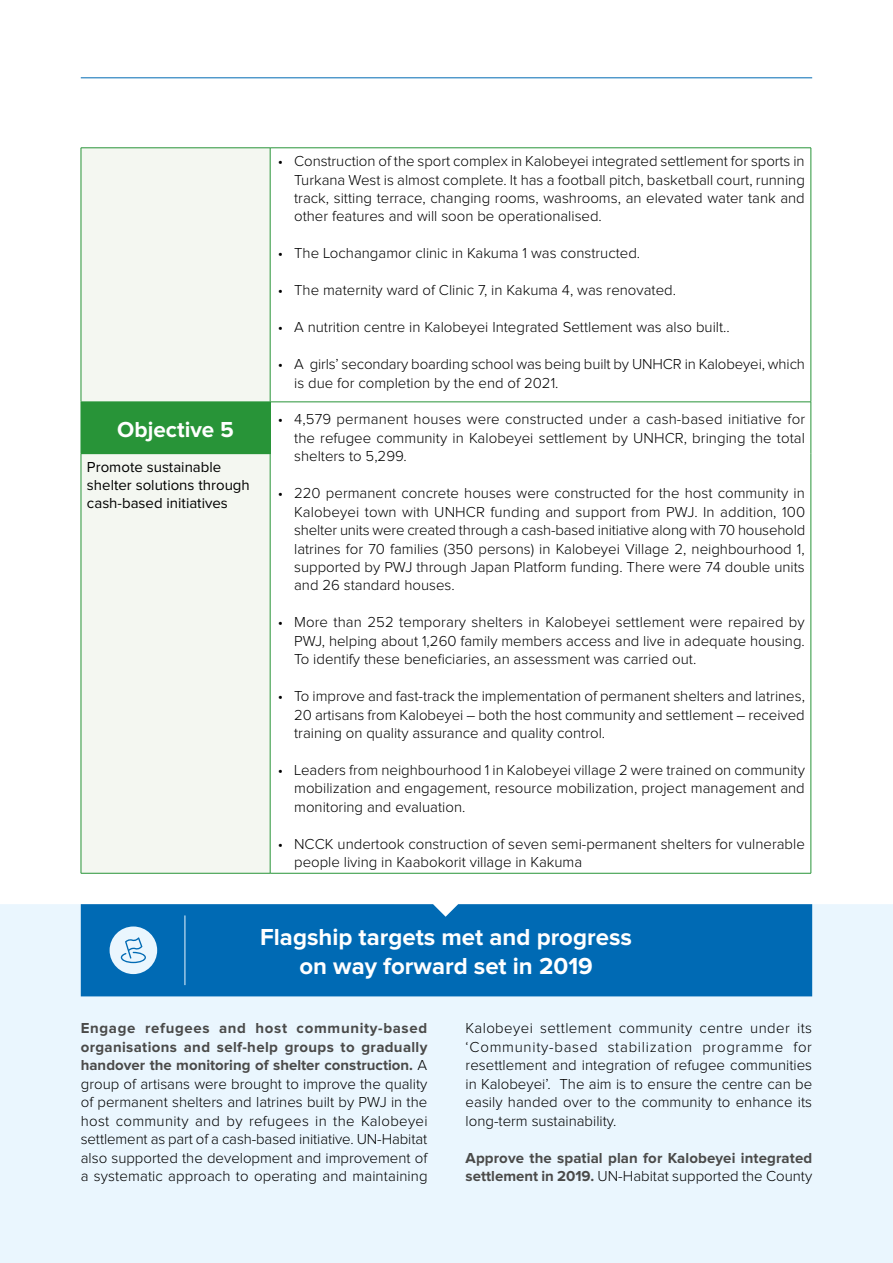
<style>
.page{position:relative;width:893px;height:1263px;background:#fff}
.page>*{position:absolute;margin:0;border:0;box-sizing:border-box;transform-origin:0 0}
.t1{font:700 24px/28.8px "Proxima Nova";color:#fff;text-align:center}
.t2{font:700 22.5px "Proxima Nova";color:#fff}
.t3{font:300 15px/18.5px "Proxima Nova";color:#000;text-align:justify}
.t4{font:700 15px/18.5px "Proxima Nova";letter-spacing:.01em;color:#4a4a49}
.t5{font:15px/18px "Proxima Nova";color:#000}
.s1{font-weight:700;color:#4a4a49}
.s2{font-weight:300;color:#000}
</style>
<div class="page">
<hr style="left:81px;top:78px;width:731px;height:1px;background:#006ab4">
<div style="left:0;top:904px;width:893px;height:359px;background:#eaf6fe"></div>
<div style="left:81px;top:904px;width:731px;height:92px;background:#006ab4"></div>
<hr style="left:185px;top:915px;width:1px;height:70px;background:#eaf6fe">
<div style="left:110px;top:926px;width:47px;height:48px;background:#eaf6fe;border-radius:50%"></div>
<svg style="left:121px;top:937px;width:25px;height:26px"></svg>
<div style="left:82px;top:149px;width:188px;height:724px;background:#f4f7f1"></div>
<div style="left:81px;top:402px;width:189px;height:52px;background:#289438"></div>
<hr style="left:270px;top:148px;width:541px;height:1px;background:#289438">
<hr style="left:811px;top:148px;width:1px;height:254px;background:#289438">
<hr style="left:270px;top:402px;width:541px;height:1px;background:#289438">
<hr style="left:270px;top:402px;width:1px;height:51px;background:#289438">
<hr style="left:811px;top:402px;width:1px;height:52px;background:#289438">
<hr style="left:811px;top:454px;width:1px;height:419px;background:#289438">
<hr style="left:270px;top:873px;width:541px;height:1px;background:#289438">
<hr style="left:81px;top:454px;width:1px;height:419px;background:#289438">
<hr style="left:270px;top:454px;width:1px;height:419px;background:#289438">
<hr style="left:81px;top:873px;width:189px;height:1px;background:#289438">
<hr style="left:81px;top:148px;width:1px;height:254px;background:#289438">
<hr style="left:81px;top:148px;width:189px;height:1px;background:#289438">
<hr style="left:270px;top:148px;width:1px;height:254px;background:#289438">
<p class="t3" style="left:294px;top:152px;width:512px;text-indent:-16px">• Construction of the sport complex in Kalobeyei integrated settlement for sports in Turkana West is almost complete. It has a football pitch, basketball court, running track, sitting terrace, changing rooms, washrooms, an elevated water tank and other features and will soon be operationalised.</p>
<p class="t3" style="left:278px;top:245px;width:364px">• The Lochangamor clinic in Kakuma 1 was constructed.</p>
<p class="t3" style="left:278px;top:282px;width:400px">• The maternity ward of Clinic 7, in Kakuma 4, was renovated.</p>
<p class="t3" style="left:278px;top:319px;width:454px">• A nutrition centre in Kalobeyei Integrated Settlement was also built..</p>
<p class="t3" style="left:294px;top:355px;width:512px;text-indent:-16px">• A girls’ secondary boarding school was being built by UNHCR in Kalobeyei, which is due for completion by the end of 2021.</p>
<h2 class="t2" style="left:117px;top:419px;width:118px">Objective 5</h2>
<p class="t3" style="left:294px;top:411px;width:512px;text-indent:-16px">• 4,579 permanent houses were constructed under a cash-based initiative for the refugee community in Kalobeyei settlement by UNHCR, bringing the total shelters to 5,299.</p>
<p class="t3" style="left:294px;top:485px;width:513px;text-indent:-16px">• 220 permanent concrete houses were constructed for the host community in Kalobeyei town with UNHCR funding and support from PWJ. In addition, 100 shelter units were created through a cash-based initiative along with 70 household latrines for 70 families (350 persons) in Kalobeyei Village 2, neighbourhood 1, supported by PWJ through Japan Platform funding. There were 74 double units and 26 standard houses.</p>
<p class="t3" style="left:294px;top:614px;width:512px;text-indent:-16px">• More than 252 temporary shelters in Kalobeyei settlement were repaired by PWJ, helping about 1,260 family members access and live in adequate housing.<br>To identify these beneficiaries, an assessment was carried out.</p>
<p class="t3" style="left:294px;top:688px;width:512px;text-indent:-16px">• To improve and fast-track the implementation of permanent shelters and latrines, 20 artisans from Kalobeyei – both the host community and settlement – received training on quality assurance and quality control.</p>
<p class="t3" style="left:294px;top:761px;width:512px;text-indent:-16px">• Leaders from neighbourhood 1 in Kalobeyei village 2 were trained on community mobilization and engagement, resource mobilization, project management and monitoring and evaluation.</p>
<p class="t3" style="left:294px;top:835px;width:512px;text-indent:-16px">• NCCK undertook construction of seven semi-permanent shelters for vulnerable people living in Kaabokorit village in Kakuma</p>
<p class="t5" style="left:87px;top:458px;width:164px">Promote sustainable shelter solutions through cash-based initiatives</p>
<h1 class="t1" style="left:260px;top:924px;width:373px">Flagship targets met and progress on way forward set in 2019</h1>
<p class="t3" style="left:81px;top:1020px;width:348px"><span class="s1">Engage refugees and host community-based organisations and self-help groups to gradually handover the monitoring of shelter construction.</span> A group of artisans were brought to improve the quality of permanent shelters and latrines built by PWJ in the host community and by refugees in the Kalobeyei settlement as part of a cash-based initiative. UN-Habitat also supported the development and improvement of a systematic approach to operating and maintaining</p>
<p class="t3" style="left:466px;top:1020px;width:348px">Kalobeyei settlement community centre under its ‘Community-based stabilization programme for resettlement and integration of refugee communities in Kalobeyei’. The aim is to ensure the centre can be easily handed over to the community to enhance its long-term sustainability.</p>
<p class="t4" style="left:466px;top:1149px;width:348px">Approve the spatial plan for Kalobeyei integrated settlement in 2019. <span class="s2">UN-Habitat supported the County</span></p>
</div>
